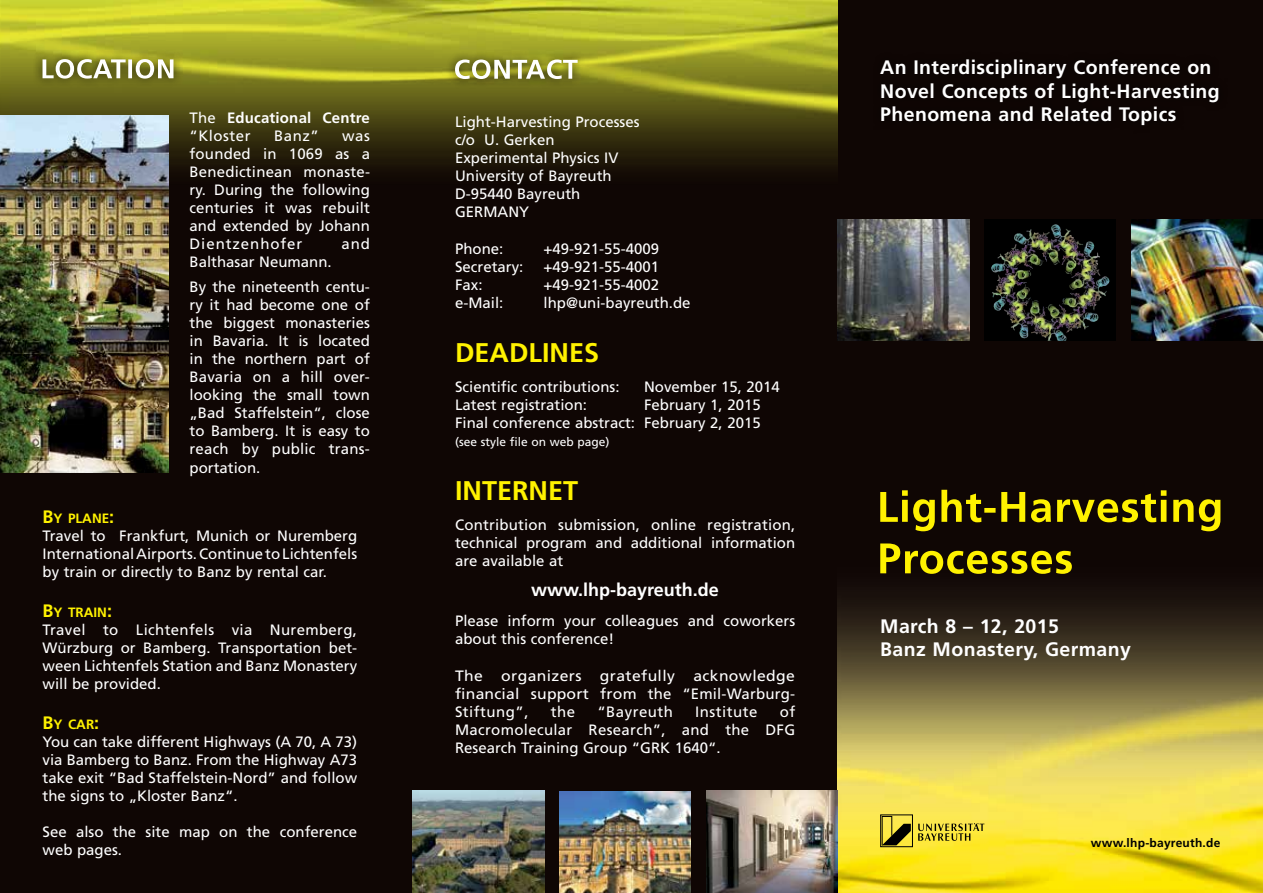
<style>
.page{position:relative;width:1263px;height:893px;background:#0f0604}
.page>*{position:absolute;margin:0;border:0;box-sizing:border-box;transform-origin:0 0}
.t1{font:700 27px "Frutiger";color:#fff200}
.t2{font:700 19.5px/23.5px "Frutiger";letter-spacing:.02em;color:#fff}
.t3{font:700 18px "Frutiger";color:#fff}
.t4{font:15px/18.1px "Frutiger";color:#fff;text-align:justify}
.t5{font:15px/18px "Frutiger";color:#fff;text-align:justify;scale:1.05 1}
.t6{font:700 15px/18.1px "Frutiger";letter-spacing:.01em;color:#fff}
.t7{font:15px "Frutiger";letter-spacing:.03em;color:#fff}
.t8{font:700 13.5px "Frutiger";color:#fff200}
.t9{font:12px "Frutiger";color:#fff}
.t10{font:700 12px "Frutiger";letter-spacing:.02em;color:#000}
.s1{font-weight:400}
.s2{font-size:18px}
</style>
<div class="page">
<img style="left:838px;top:268px;width:425px;height:625px">
<img style="left:0;top:0;width:838px;height:167px">
<svg style="left:882px;top:816px;width:29px;height:29px"></svg>
<div style="left:880px;top:814px;width:33px;height:33px;border:1px solid #000"></div>
<svg style="left:918px;top:823px;width:66px;height:18px"></svg>
<div style="left:33px;top:50px;width:150px;height:38px;background:#000;opacity:.75"></div>
<svg style="left:43px;top:59px;width:130px;height:20px;background:#a8a978"></svg>
<div style="left:446px;top:50px;width:141px;height:39px;background:#000;opacity:.75"></div>
<svg style="left:455px;top:60px;width:123px;height:19px;background:#b3b379"></svg>
<img style="left:1131px;top:219px;width:132px;height:122px">
<img style="left:838px;top:219px;width:131px;height:122px">
<img style="left:984px;top:219px;width:132px;height:122px">
<img style="left:1051px;top:224px;width:24px;height:41px">
<img style="left:559px;top:791px;width:132px;height:102px">
<img style="left:706px;top:791px;width:132px;height:102px">
<img style="left:412px;top:791px;width:132px;height:102px">
<img style="left:0;top:116px;width:169px;height:356px">
<svg style="left:880px;top:543px;width:192px;height:31px"></svg>
<svg style="left:880px;top:490px;width:340px;height:41px"></svg>
<p class="t6" style="left:190px;top:108px;width:182px"><span class="s1">The</span> Educational Centre <span class="s1">“Kloster</span></p>
<p class="t4" style="left:274px;top:127px;width:46px">Banz”</p>
<p class="t4" style="left:190px;top:127px;width:182px;text-indent:153px">was founded in 1069 as a Benedictinean monaste&shy;ry. During the following centuries it was rebuilt and extended by Johann Dientzenhofer</p>
<p class="t4" style="left:341px;top:235px;width:30px">and</p>
<p class="t4" style="left:190px;top:250px;width:182px;line-height:24.5px">Balthasar Neumann.<br>By the nineteenth centu-</p>
<p class="t4" style="left:190px;top:296px;width:182px">ry it had become one of the biggest monasteries in Bavaria. It is located in the northern part of Bavaria on a hill over&shy;looking the small town „Bad Staffelstein“, close to Bamberg. It is easy to reach by public trans&shy;portation.</p>
<p class="t8" style="left:43px;top:510px;width:73px"><span class="s2">B</span>Y PLANE<span class="s2">:</span></p>
<p class="t4" style="left:43px;top:527px;width:316px">Travel to Frankfurt, Munich or Nuremberg International Airports. Continue to Lichtenfels by train or directly to Banz by rental car.</p>
<p class="t8" style="left:43px;top:604px;width:71px"><span class="s2">B</span>Y TRAIN<span class="s2">:</span></p>
<p class="t4" style="left:43px;top:621px;width:316px">Travel to Lichtenfels via Nuremberg, Würzburg or Bamberg. Transportation bet&shy;ween Lichtenfels Station and Banz Monastery will be provided.</p>
<p class="t8" style="left:43px;top:716px;width:58px"><span class="s2">B</span>Y CAR<span class="s2">:</span></p>
<p class="t4" style="left:43px;top:733px;width:316px">You can take different Highways (A 70, A 73) via Bamberg to Banz. From the Highway A73 take exit “Bad Staffelstein-Nord” and follow the signs to „Kloster Banz“.</p>
<p class="t4" style="left:43px;top:823px;width:316px">See also the site map on the conference web pages.</p>
<p class="t4" style="left:455px;top:113px;width:186px;text-align:left">Light-Harvesting Processes c/o U. Gerken<br>Experimental Physics IV<br>University of Bayreuth<br>D-95440 Bayreuth<br>GERMANY</p>
<p class="t4" style="left:455px;top:239px;width:50px">Phone:</p>
<p class="t4" style="left:543px;top:239px;width:117px">+49-921-55-4009</p>
<p class="t4" style="left:455px;top:257px;width:70px">Secretary:</p>
<p class="t4" style="left:543px;top:257px;width:117px">+49-921-55-4001</p>
<p class="t4" style="left:455px;top:275px;width:29px">Fax:</p>
<p class="t4" style="left:543px;top:275px;width:117px">+49-921-55-4002</p>
<p class="t4" style="left:455px;top:294px;width:50px">e-Mail:</p>
<p class="t4" style="left:543px;top:294px;width:149px">lhp@uni-bayreuth.de</p>
<h1 class="t1" style="left:455px;top:337px;width:146px">DEADLINES</h1>
<p class="t4" style="left:455px;top:378px;width:166px">Scientific contributions:</p>
<p class="t4" style="left:644px;top:378px;width:137px">November 15, 2014</p>
<p class="t4" style="left:455px;top:396px;width:134px">Latest registration:</p>
<p class="t4" style="left:455px;top:396px;width:307px;text-align:right">February 1, 2015<br>Final conference abstract: February 2, 2015</p>
<p class="t9" style="left:455px;top:435px;width:156px">(see style file on web page)</p>
<h1 class="t1" style="left:455px;top:475px;width:125px">INTERNET</h1>
<p class="t4" style="left:455px;top:516px;width:342px">Contribution submission, online registration, technical program and additional information are available at</p>
<p class="t3" style="left:531px;top:579px;width:189px">www.lhp-bayreuth.de</p>
<p class="t4" style="left:455px;top:612px;width:342px">Please inform your colleagues and coworkers about this conference!</p>
<p class="t5" style="left:455px;top:666px;width:325px">The organizers gratefully acknowledge financial support from the “Emil-Warburg-Stiftung”,</p>
<p class="t4" style="left:455px;top:703px;width:342px;text-indent:325px">of Macromolecular Research”, and the DFG Research Training Group “GRK 1640“.</p>
<p class="t4" style="left:551px;top:702px;width:26px">the</p>
<p class="t7" style="left:597px;top:703px;width:77px">“Bayreuth</p>
<p class="t7" style="left:695px;top:703px;width:64px">Institute</p>
<h2 class="t2" style="left:880px;top:56px;width:341px">An Interdisciplinary Conference on<br>Novel Concepts of Light-Harvesting<br>Phenomena and Related Topics</h2>
<h2 class="t2" style="left:880px;top:614px;width:252px">March 8 – 12, 2015<br>Banz Monastery, Germany</h2>
<p class="t10" style="left:1091px;top:836px;width:131px">www.lhp-bayreuth.de</p>
</div>
